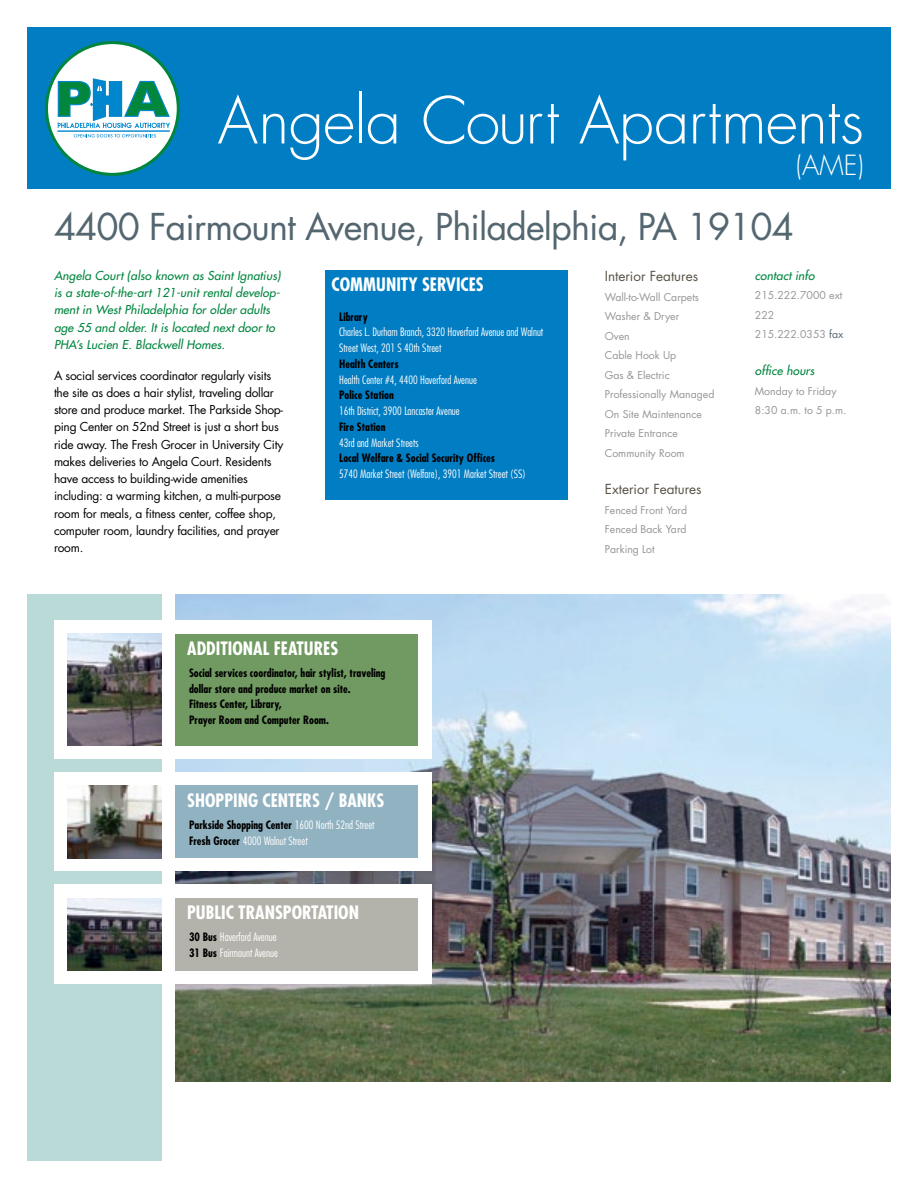
<style>
.page{position:relative;width:918px;height:1188px;background:#fff}
.page>*{position:absolute;margin:0;border:0;box-sizing:border-box;transform-origin:0 0}
.t1{font:300 63px "Futura Std";letter-spacing:-.015em;color:#fff}
.t2{font:36px "Futura Std";letter-spacing:-.025em;color:#546670}
.t3{font:300 27px "Futura Std";color:#fff}
.t4{font:700 condensed 18px "Futura Std";color:#fff}
.t5{font:13.5px "Futura Std";color:#5a5247}
.t6{font:12px/17.2px "Futura Std";letter-spacing:-.02em;color:#000}
.t7{font:italic 500 12px/17.2px "Futura Std";letter-spacing:.01em;color:#00853f}
.t8{font:300 condensed 11.25px/15.8px "Futura Std";color:#fff}
.t9{font:700 condensed 11.25px/15.8px "Futura Std";color:#000}
.t10{font:10.5px/19.5px "Futura Std";color:#939598}
.s1{font-weight:700;color:#000}
.s2{color:#546670}
</style>
<div class="page">
<div style="left:27px;top:27px;width:864px;height:162px;background:#007dc3"></div>
<div style="left:27px;top:594px;width:135px;height:567px;background:#b9dad6"></div>
<div style="left:47px;top:43px;width:131px;height:131px;background:#fff;border-radius:50%"></div>
<div style="left:45px;top:41px;width:135px;height:135px;border:3px solid #00853f;border-radius:50%"></div>
<svg style="left:58px;top:78px;width:112px;height:50px"></svg>
<hr style="left:58px;top:131px;width:112px;height:1px;background:#0086cd">
<svg style="left:74px;top:134px;width:82px;height:4px"></svg>
<img style="left:176px;top:594px;width:715px;height:488px">
<div style="left:54px;top:885px;width:378px;height:99px;background:#fff"></div>
<img style="left:68px;top:898px;width:94px;height:72px">
<div style="left:176px;top:898px;width:242px;height:72px;background:#b4b3ab"></div>
<div style="left:54px;top:772px;width:378px;height:99px;background:#fff"></div>
<img style="left:68px;top:786px;width:94px;height:72px">
<div style="left:176px;top:786px;width:242px;height:72px;background:#91b2c1"></div>
<div style="left:54px;top:620px;width:378px;height:139px;background:#fff"></div>
<div style="left:176px;top:634px;width:242px;height:111px;background:#709a61"></div>
<img style="left:68px;top:634px;width:94px;height:111px">
<div style="left:326px;top:270px;width:242px;height:229px;background:#007dc3"></div>
<h1 class="t1" style="left:218px;top:82px;width:648px">Angela Court Apartments</h1>
<h3 class="t3" style="left:796px;top:149px;width:70px">(AME)</h3>
<h2 class="t2" style="left:54px;top:203px;width:742px">4400 Fairmount Avenue, Philadelphia, PA 19104</h2>
<p class="t7" style="left:54px;top:267px;width:228px">Angela Court (also known as Saint Ignatius) is a state-of-the-art 121-unit rental develop&shy;ment in West Philadelphia for older adults age 55 and older. It is located next door to PHA’s Lucien E. Blackwell Homes.</p>
<p class="t6" style="left:54px;top:367px;width:231px">A social services coordinator regularly visits the site as does a hair stylist, traveling dollar store and produce market. The Parkside Shop&shy;ping Center on 52nd Street is just a short bus ride away. The Fresh Grocer in University City makes deliveries to Angela Court. Residents have access to building-wide amenities including: a warming kitchen, a multi-purpose room for meals, a fitness center, coffee shop, computer room, laundry facilities, and prayer room.</p>
<h3 class="t4" style="left:332px;top:273px;width:154px">community services</h3>
<p class="t9" style="left:339px;top:309px;width:30px">Library</p>
<p class="t8" style="left:339px;top:324px;width:206px">Charles L. Durham Branch, 3320 Haverford Avenue and Walnut<br>Street West, 201 S 40th Street</p>
<p class="t9" style="left:339px;top:356px;width:59px">Health Centers</p>
<p class="t8" style="left:339px;top:372px;width:139px">Health Center #4, 4400 Haverford Avenue</p>
<p class="t9" style="left:339px;top:387px;width:54px">Police Station</p>
<p class="t8" style="left:339px;top:403px;width:122px">16th District, 3900 Lancaster Avenue</p>
<p class="t9" style="left:339px;top:419px;width:45px">Fire Station</p>
<p class="t8" style="left:339px;top:435px;width:81px">43rd and Market Streets</p>
<p class="t9" style="left:339px;top:450px;width:158px">Local Welfare &amp; Social Security Offices</p>
<p class="t8" style="left:339px;top:466px;width:188px">5740 Market Street (Welfare), 3901 Market Street (SS)</p>
<h3 class="t4" style="left:187px;top:637px;width:153px">additional features</h3>
<p class="t9" style="left:189px;top:665px;width:198px">Social services coordinator, hair stylist, traveling dollar store and produce market on site.<br>Fitness Center, Library,<br>Prayer Room and Computer Room.</p>
<h3 class="t4" style="left:187px;top:789px;width:199px">shopping centers / banks</h3>
<p class="t8" style="left:189px;top:817px;width:187px"><span class="s1">Parkside Shopping Center</span> 1600 North 52nd Street<br><span class="s1">Fresh Grocer</span> 4000 Walnut Street</p>
<h3 class="t4" style="left:187px;top:901px;width:173px">public transportation</h3>
<p class="t8" style="left:189px;top:929px;width:90px"><span class="s1">30 Bus</span> Haverford Avenue<br><span class="s1">31 Bus</span> Fairmount Avenue</p>
<p class="t5" style="left:605px;top:268px;width:95px">Interior Features</p>
<p class="t10" style="left:605px;top:287px;width:111px">Wall-to-Wall Carpets<br>Washer &amp; Dryer<br>Oven<br>Cable Hook Up<br>Gas &amp; Electric<br>Professionally Managed<br>On Site Maintenance<br>Private Entrance<br>Community Room</p>
<p class="t5" style="left:605px;top:481px;width:98px">Exterior Features</p>
<p class="t10" style="left:605px;top:500px;width:84px;text-align:justify">Fenced Front Yard Fenced Back Yard Parking Lot</p>
<p class="t7" style="left:755px;top:267px;width:61px">contact info</p>
<p class="t10" style="left:755px;top:286px;width:90px">215.222.7000 ext<br>222<br>215.222.0353 <span class="s2">fax</span></p>
<p class="t7" style="left:755px;top:362px;width:61px">office hours</p>
<p class="t10" style="left:755px;top:381px;width:93px">Monday to Friday<br>8:30 a.m. to 5 p.m.</p>
</div>
